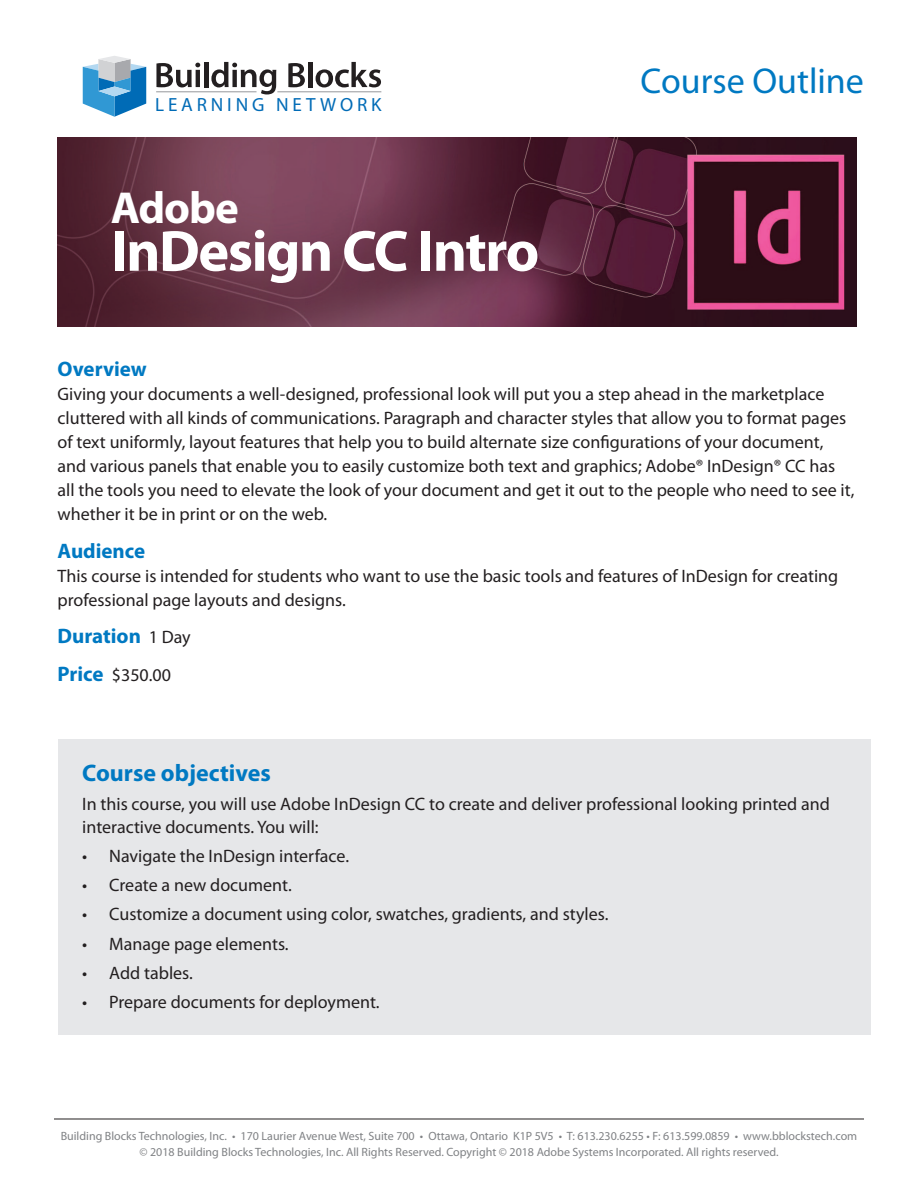
<style>
.page{position:relative;width:918px;height:1188px;background:#fff}
.page>*{position:absolute;margin:0;border:0;box-sizing:border-box;transform-origin:0 0}
.t1{font:700 58.5px "Myriad Pro";letter-spacing:-.025em;color:#fff}
.t2{font:700 45px "Myriad Pro";letter-spacing:-.025em;color:#fff}
.t3{font:36px "Myriad Pro";color:#0079c2}
.t4{font:700 24px "Myriad Pro";color:#0079c2}
.t5{font:700 21px "Myriad Pro";color:#0079c2}
.t6{font:19.05px "Myriad Pro";letter-spacing:.2em;color:#006bb6}
.t7{font:18px/24px "Myriad Pro";color:#231f20}
.t8{font:12px/16.5px "Myriad Pro";color:#808285;text-align:center}
.s1{font-weight:400;font-size:18px;color:#231f20}
.s2{font-weight:700;font-size:21px;color:#0079c2}
</style>
<div class="page">
<hr style="left:54px;top:1119px;width:810px;height:1px;background:#231f20">
<svg style="left:83px;top:56px;width:63px;height:61px"></svg>
<svg style="left:156px;top:63px;width:44px;height:24px"></svg>
<hr style="left:204px;top:62px;width:4px;height:25px;background:#231f20">
<svg style="left:211px;top:62px;width:65px;height:32px"></svg>
<svg style="left:288px;top:63px;width:17px;height:24px"></svg>
<div style="left:308px;top:62px;width:5px;height:25px;background:#231f20"></div>
<svg style="left:316px;top:62px;width:65px;height:25px"></svg>
<hr style="left:156px;top:91px;width:101px;height:1px;background:#a8a9ad">
<hr style="left:277px;top:91px;width:104px;height:1px;background:#a8a9ad">
<img style="left:58px;top:138px;width:799px;height:189px">
<div style="left:58px;top:739px;width:812px;height:296px;background:#e6e7e9"></div>
<p class="t6" style="left:155px;top:93px;width:228px">LEARNING NETWORK</p>
<h2 class="t2" style="left:111px;top:178px;width:129px">Adobe</h2>
<h1 class="t1" style="left:111px;top:213px;width:430px">InDesign CC Intro</h1>
<h3 class="t3" style="left:641px;top:59px;width:225px">Course Outline</h3>
<p class="t5" style="left:58px;top:356px;width:91px">Overview</p>
<p class="t7" style="left:58px;top:382px;width:798px">Giving your documents a well-designed, professional look will put you a step ahead in the marketplace cluttered with all kinds of communications. Paragraph and character styles that allow you to format pages of text uniformly, layout features that help you to build alternate size configurations of your document, and various panels that enable you to easily customize both text and graphics; Adobe® InDesign® CC has all the tools you need to elevate the look of your document and get it out to the people who need to see it, whether it be in print or on the web.</p>
<p class="t5" style="left:58px;top:537px;width:89px">Audience</p>
<p class="t7" style="left:58px;top:564px;width:782px">This course is intended for students who want to use the basic tools and features of InDesign for creating professional page layouts and designs.</p>
<p class="t5" style="left:58px;top:623px;width:135px">Duration <span class="s1">1 Day</span></p>
<p class="t7" style="left:58px;top:663px;width:115px"><span class="s2">Price</span> $350.00</p>
<h3 class="t4" style="left:82px;top:757px;width:190px">Course objectives</h3>
<p class="t7" style="left:82px;top:793px;width:749px;line-height:22.5px">In this course, you will use Adobe InDesign CC to create and deliver professional looking printed and interactive documents. You will:</p>
<p class="t7" style="left:82px;top:844px;width:268px">• Navigate the InDesign interface.</p>
<p class="t7" style="left:82px;top:873px;width:211px">• Create a new document.</p>
<p class="t7" style="left:82px;top:902px;width:528px">• Customize a document using color, swatches, gradients, and styles.</p>
<p class="t7" style="left:82px;top:931px;width:208px">• Manage page elements.</p>
<p class="t7" style="left:82px;top:961px;width:112px">• Add tables.</p>
<p class="t7" style="left:82px;top:990px;width:299px">• Prepare documents for deployment.</p>
<p class="t8" style="left:61px;top:1127px;width:798px">Building Blocks Technologies, Inc. • 170 Laurier Avenue West, Suite 700 • Ottawa, Ontario K1P 5V5 • T: 613.230.6255 • F: 613.599.0859 • www.bblockstech.com © 2018 Building Blocks Technologies, Inc. All Rights Reserved. Copyright © 2018 Adobe Systems Incorporated. All rights reserved.</p>
</div>
